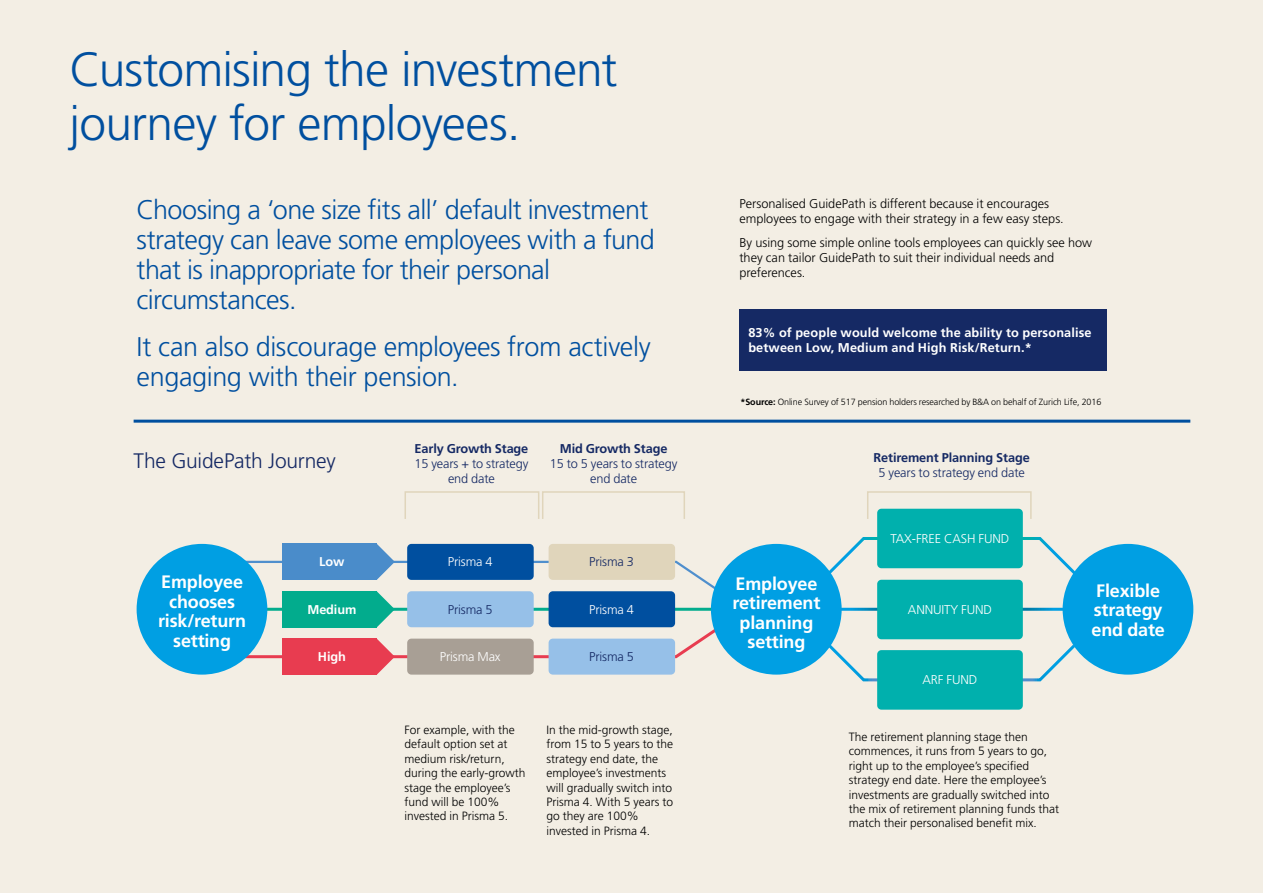
<style>
.page{position:relative;width:1263px;height:893px;background:#f3eee4}
.page>*{position:absolute;margin:0;border:0;box-sizing:border-box;transform-origin:0 0}
.t1{font:300 48px/54px "Frutiger";letter-spacing:-.015em;color:#004f9f}
.t2{font:300 27px/30px "Frutiger";letter-spacing:-.02em;color:#004f9f}
.t3{font:300 21px "Frutiger";letter-spacing:-.01em;color:#152964}
.t4{font:700 18px/19.5px "Frutiger";letter-spacing:-.01em;color:#fff;text-align:center}
.t5{font:300 12.75px/15px "Frutiger";color:#000}
.t6{font:300 12.75px/15px "Frutiger";letter-spacing:-.01em;color:#152964;text-align:center}
.t7{font:700 12.75px/15px "Frutiger";letter-spacing:.01em;color:#fff}
.t8{font:300 12.75px "Frutiger";letter-spacing:-.01em;color:#fff}
.t9{font:700 12.75px "Frutiger";letter-spacing:-.01em;color:#152964}
.t10{font:300 12px/14.4px "Frutiger";color:#000}
.t11{font:300 9px "Frutiger";letter-spacing:-.01em;color:#000}
.s1{font-weight:700}
</style>
<div class="page">
<hr style="left:134px;top:420px;width:1056px;height:3px;background:#004f9f">
<svg style="left:1012px;top:537px;width:64px;height:39px"></svg>
<svg style="left:1023px;top:645px;width:51px;height:37px"></svg>
<hr style="left:1015px;top:608px;width:49px;height:3px;background:#fff">
<svg style="left:824px;top:537px;width:67px;height:39px"></svg>
<svg style="left:829px;top:643px;width:48px;height:39px"></svg>
<hr style="left:839px;top:608px;width:49px;height:3px;background:#fff">
<svg style="left:236px;top:544px;width:485px;height:131px"></svg>
<div style="left:407px;top:544px;width:127px;height:36px;background:#004f9f;border-radius:4px"></div>
<div style="left:549px;top:544px;width:126px;height:36px;background:#e0d5bb;border-radius:4px"></div>
<div style="left:877px;top:509px;width:146px;height:59px;background:#00b0ad;border-radius:4px"></div>
<div style="left:877px;top:580px;width:146px;height:59px;background:#00b0ad;border-radius:4px"></div>
<div style="left:877px;top:650px;width:146px;height:60px;background:#00b0ad;border-radius:4px"></div>
<div style="left:549px;top:591px;width:126px;height:36px;background:#004f9f;border-radius:4px"></div>
<div style="left:407px;top:591px;width:127px;height:36px;background:#96c0e8;border-radius:4px"></div>
<div style="left:549px;top:639px;width:126px;height:36px;background:#96c0e8;border-radius:4px"></div>
<div style="left:407px;top:639px;width:127px;height:36px;background:#a89f95;border-radius:4px"></div>
<div style="left:283px;top:544px;width:94px;height:36px;background:#4a8cca"></div>
<div style="left:283px;top:639px;width:94px;height:36px;background:#e83c50"></div>
<div style="left:711px;top:544px;width:131px;height:131px;background:#009fe3;border-radius:50%"></div>
<div style="left:137px;top:544px;width:130px;height:131px;background:#009fe3;border-radius:50%"></div>
<div style="left:404px;top:491px;width:135px;height:29px;border:2px solid #e0d5bb"></div>
<div style="left:542px;top:491px;width:143px;height:29px;border:2px solid #e0d5bb"></div>
<div style="left:867px;top:491px;width:165px;height:29px;border:2px solid #e0d5bb"></div>
<div style="left:1062px;top:544px;width:131px;height:131px;background:#009fe3;border-radius:50%"></div>
<div style="left:283px;top:591px;width:94px;height:36px;background:#02ac8d"></div>
<div style="left:739px;top:309px;width:368px;height:62px;background:#152964"></div>
<h1 class="t1" style="left:70px;top:44px;width:549px">Customising the investment journey for employees.</h1>
<h2 class="t2" style="left:137px;top:195px;width:520px">Choosing a ‘one size fits all’ default investment strategy can leave some employees with a fund that is inappropriate for their personal circumstances.</h2>
<h2 class="t2" style="left:137px;top:332px;width:516px">It can also discourage employees from actively engaging with their pension.</h2>
<h3 class="t3" style="left:134px;top:448px;width:204px">The GuidePath Journey</h3>
<h3 class="t4" style="left:158px;top:572px;width:90px">Employee chooses risk/return setting</h3>
<p class="t7" style="left:319px;top:554px;width:27px">Low</p>
<p class="t7" style="left:307px;top:602px;width:50px">Medium</p>
<p class="t7" style="left:318px;top:649px;width:29px">High</p>
<p class="t9" style="left:415px;top:441px;width:115px">Early Growth Stage</p>
<p class="t6" style="left:414px;top:456px;width:116px">15 years + to strategy end date</p>
<p class="t9" style="left:560px;top:441px;width:109px">Mid Growth Stage</p>
<p class="t6" style="left:550px;top:456px;width:129px">15 to 5 years to strategy end date</p>
<p class="t8" style="left:448px;top:555px;width:46px">Prisma 4</p>
<p class="t6" style="left:589px;top:555px;width:46px">Prisma 3</p>
<p class="t6" style="left:448px;top:602px;width:46px">Prisma 5</p>
<p class="t8" style="left:589px;top:602px;width:46px">Prisma 4</p>
<p class="t8" style="left:440px;top:649px;width:62px">Prisma Max</p>
<p class="t6" style="left:589px;top:649px;width:46px">Prisma 5</p>
<p class="t10" style="left:404px;top:723px;width:123px">For example, with the default option set at medium risk/return, during the early-growth stage the employee’s fund will be 100% invested in Prisma 5.</p>
<p class="t10" style="left:546px;top:723px;width:128px">In the mid-growth stage, from 15 to 5 years to the strategy end date, the employee’s investments will gradually switch into<br>Prisma 4. With 5 years to go they are 100% invested in Prisma 4.</p>
<p class="t5" style="left:739px;top:197px;width:326px">Personalised GuidePath is different because it encourages employees to engage with their strategy in a few easy steps.</p>
<p class="t5" style="left:739px;top:235px;width:354px">By using some simple online tools employees can quickly see how they can tailor GuidePath to suit their individual needs and preferences.</p>
<p class="t7" style="left:748px;top:325px;width:345px">83% of people would welcome the ability to personalise between Low, Medium and High Risk/Return.*</p>
<p class="t11" style="left:740px;top:396px;width:362px"><span class="s1">*Source:</span> Online Survey of 517 pension holders researched by B&amp;A on behalf of Zurich Life, 2016</p>
<p class="t9" style="left:874px;top:450px;width:158px">Retirement Planning Stage</p>
<p class="t6" style="left:878px;top:465px;width:148px">5 years to strategy end date</p>
<h3 class="t4" style="left:733px;top:574px;width:89px">Employee retirement planning setting</h3>
<p class="t8" style="left:890px;top:531px;width:120px">TAX-FREE CASH FUND</p>
<p class="t8" style="left:908px;top:602px;width:85px">ANNUITY FUND</p>
<p class="t8" style="left:922px;top:673px;width:56px">ARF FUND</p>
<p class="t10" style="left:849px;top:730px;width:212px">The retirement planning stage then commences, it runs from 5 years to go, right up to the employee’s specified strategy end date. Here the employee’s investments are gradually switched into the mix of retirement planning funds that match their personalised benefit mix.</p>
<h3 class="t4" style="left:1091px;top:581px;width:75px;text-align:left">Flexible strategy end date</h3>
</div>
